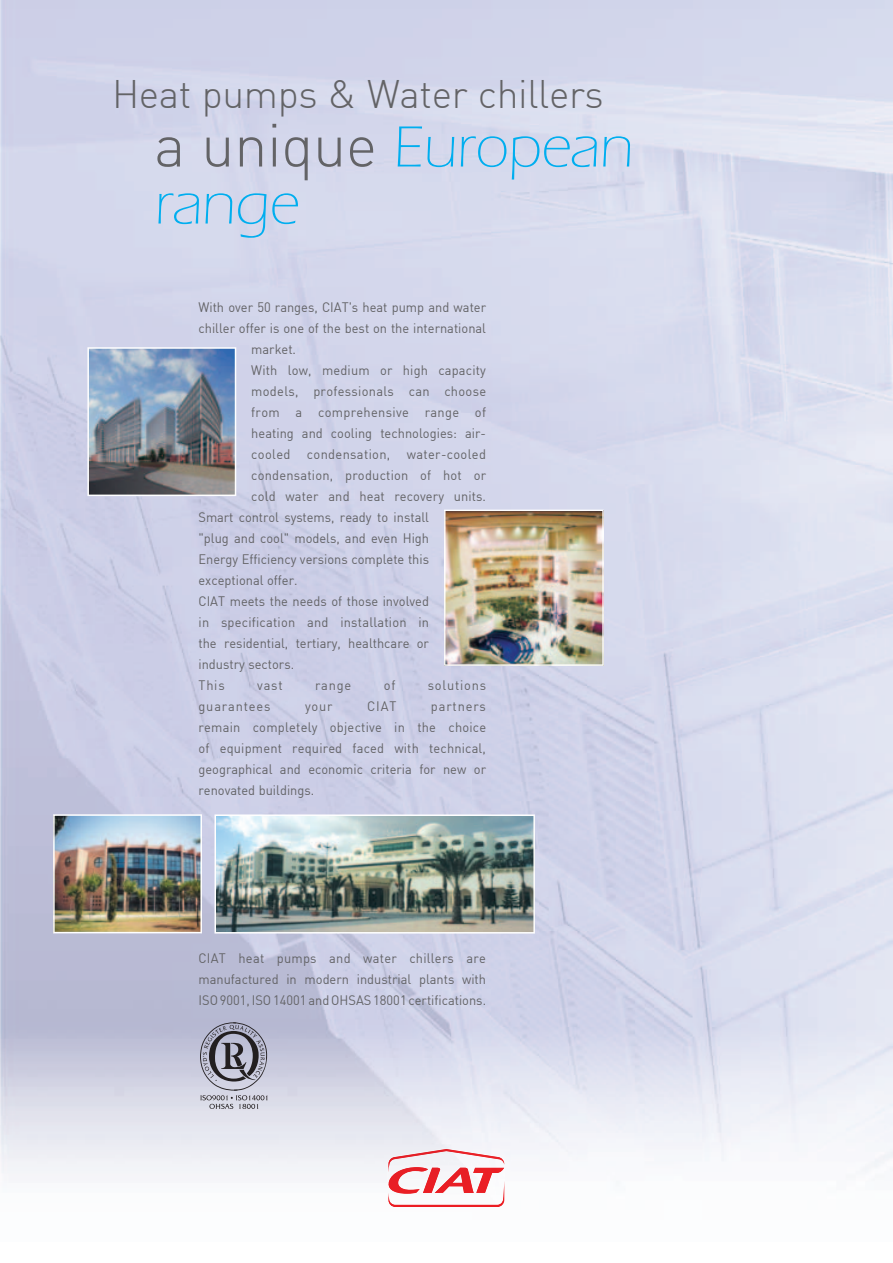
<style>
.page{position:relative;width:893px;height:1263px;background:#fff}
.page>*{position:absolute;margin:0;border:0;box-sizing:border-box;transform-origin:0 0}
.t1{font:300 60px/57px "Itc Eras";letter-spacing:-.01em;color:#00aeef}
.t2{font:300 39px "DIN";letter-spacing:-.01em;color:#636366}
.t3{font:13.5px/21px "DIN";color:#636366;text-align:justify;scale:.95 1}
.t4{font:13.5px "DIN";letter-spacing:.025em;color:#636366;scale:.95 1}
.t5{font:13.5px "DIN";letter-spacing:.02em;color:#636366;scale:.95 1}
.t6{font:13.5px "DIN";letter-spacing:.065em;color:#636366;scale:.95 1}
.t7{font:13.5px "DIN";letter-spacing:.06em;color:#636366;scale:.95 1}
.s1{font-family:"DIN";color:#636366}
</style>
<div class="page">
<img style="left:0;top:0;width:893px;height:1174px">
<img style="left:386px;top:1148px;width:119px;height:54px">
<img style="left:386px;top:1167px;width:118px;height:27px">
<img style="left:388px;top:1149px;width:116px;height:23px">
<img style="left:388px;top:1181px;width:116px;height:26px">
<img style="left:87px;top:347px;width:149px;height:149px">
<img style="left:444px;top:510px;width:160px;height:156px">
<img style="left:214px;top:814px;width:321px;height:119px">
<img style="left:53px;top:814px;width:149px;height:119px">
<svg style="left:200px;top:1022px;width:68px;height:87px;background:#a0a0ae"></svg>
<h2 class="t2" style="left:112px;top:70px;width:493px">Heat pumps &amp; Water chillers</h2>
<h1 class="t1" style="left:154px;top:119px;width:480px"><span class="s1">a unique</span> European range</h1>
<p class="t3" style="left:199px;top:296px;width:304px">With over 50 ranges, CIAT's heat pump and water</p>
<p class="t3" style="left:199px;top:317px;width:304px">chiller offer is one of the best on the international</p>
<p class="t3" style="left:251px;top:338px;width:49px">market.</p>
<p class="t3" style="left:251px;top:359px;width:249px">With low, medium or high capacity</p>
<p class="t4" style="left:251px;top:382px;width:249px">models, professionals can choose</p>
<p class="t4" style="left:251px;top:403px;width:249px">from a comprehensive range of</p>
<p class="t3" style="left:251px;top:422px;width:249px">heating and cooling technologies: air-</p>
<p class="t4" style="left:251px;top:445px;width:249px">cooled condensation, water-cooled</p>
<p class="t5" style="left:251px;top:466px;width:249px">condensation, production of hot or</p>
<p class="t3" style="left:251px;top:485px;width:249px">cold water and heat recovery units.</p>
<p class="t3" style="left:199px;top:506px;width:244px">Smart control systems, ready to install</p>
<p class="t3" style="left:199px;top:527px;width:244px">"plug and cool" models, and even High</p>
<p class="t3" style="left:199px;top:548px;width:244px">Energy Efficiency versions complete this</p>
<p class="t3" style="left:199px;top:569px;width:106px">exceptional offer.</p>
<p class="t3" style="left:199px;top:590px;width:244px">CIAT meets the needs of those involved</p>
<p class="t5" style="left:199px;top:613px;width:244px">in specification and installation in</p>
<p class="t3" style="left:199px;top:632px;width:244px">the residential, tertiary, healthcare or</p>
<p class="t3" style="left:199px;top:653px;width:102px">industry sectors.</p>
<p class="t3" style="left:199px;top:674px;width:29px">This</p>
<p class="t3" style="left:257px;top:674px;width:28px">vast</p>
<p class="t3" style="left:315px;top:674px;width:40px">range</p>
<p class="t3" style="left:384px;top:674px;width:14px">of</p>
<p class="t7" style="left:428px;top:676px;width:63px">solutions</p>
<p class="t6" style="left:199px;top:697px;width:77px">guarantees</p>
<p class="t3" style="left:305px;top:695px;width:31px">your</p>
<p class="t3" style="left:367px;top:695px;width:32px">CIAT</p>
<p class="t3" style="left:199px;top:695px;width:304px;text-indent:232px">partners remain completely objective in the choice of equipment required faced with technical, geographical and economic criteria for new or renovated buildings.</p>
<p class="t3" style="left:199px;top:947px;width:304px">CIAT heat pumps and water chillers are manufactured in modern industrial plants with ISO 9001, ISO 14001 and OHSAS 18001 certifications.</p>
</div>
